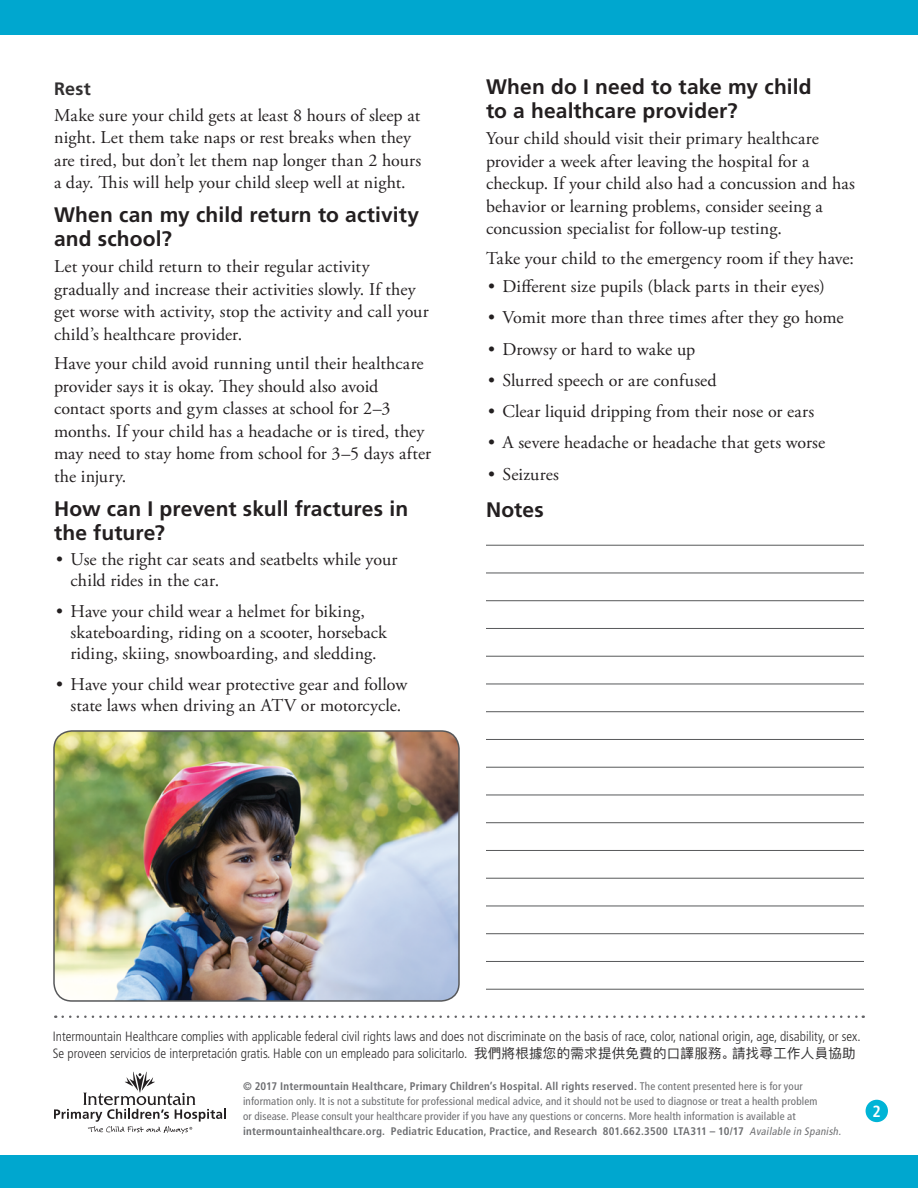
<style>
.page{position:relative;width:918px;height:1188px;background:#fff}
.page>*{position:absolute;margin:0;border:0;box-sizing:border-box;transform-origin:0 0}
.Level_1__h2{font:700 21px/24px "Frutiger LT Std";letter-spacing:.005em;color:#231f20}
.Main__p{font:18px/22.5px "Adobe Garamond Pro";letter-spacing:.005em;color:#231f20}
.Level_2__h3{font:700 18px "Frutiger LT Std";color:#312f30}
.Page_number{font:700 condensed 16.2px "Frutiger LT Std";color:#fff}
.t1{font:300 condensed 13.5px/17.1px "Frutiger LT Std";color:#312f30}
.t2{font:condensed 10.95px/15px "Frutiger LT Std";letter-spacing:.015em;color:#6c6d70}
.s1{font-family:"Ping Fang HK";font-weight:400;font-stretch:normal}
.s2{font-weight:700}
.s3{font-style:italic;font-size:10.8px}
</style>
<div class="page">
<div style="left:0;top:0;width:918px;height:35px;background:#00a7cf"></div>
<div style="left:866px;top:1100px;width:22px;height:22px;background:#00b4d6;border-radius:50%"></div>
<div style="left:0;top:1156px;width:918px;height:32px;background:#00a7cf"></div>
<svg style="left:54px;top:1072px;width:172px;height:62px"></svg>
<svg style="left:63px;top:1015px;width:801px;height:3px"></svg>
<hr style="left:486px;top:545px;width:378px;height:1px;background:#57585a">
<hr style="left:486px;top:573px;width:378px;height:1px;background:#57585a">
<hr style="left:486px;top:600px;width:378px;height:1px;background:#57585a">
<hr style="left:486px;top:628px;width:378px;height:1px;background:#57585a">
<hr style="left:486px;top:656px;width:378px;height:1px;background:#57585a">
<hr style="left:486px;top:684px;width:378px;height:1px;background:#57585a">
<hr style="left:486px;top:711px;width:378px;height:1px;background:#57585a">
<hr style="left:486px;top:739px;width:378px;height:1px;background:#57585a">
<hr style="left:486px;top:767px;width:378px;height:1px;background:#57585a">
<hr style="left:486px;top:795px;width:378px;height:1px;background:#57585a">
<hr style="left:486px;top:822px;width:378px;height:1px;background:#57585a">
<hr style="left:486px;top:850px;width:378px;height:1px;background:#57585a">
<hr style="left:486px;top:878px;width:378px;height:1px;background:#57585a">
<hr style="left:486px;top:906px;width:378px;height:1px;background:#57585a">
<hr style="left:486px;top:933px;width:378px;height:1px;background:#57585a">
<hr style="left:486px;top:961px;width:378px;height:1px;background:#57585a">
<hr style="left:486px;top:989px;width:378px;height:1px;background:#57585a">
<img style="left:54px;top:731px;width:405px;height:270px">
<div style="left:53px;top:730px;width:407px;height:272px;border:2px solid #57585a;border-radius:18px"></div>
<p class="Level_2__h3" style="left:54px;top:78px;width:38px">Rest</p>
<p class="Main__p" style="left:54px;top:104px;width:369px">Make sure your child gets at least 8 hours of sleep at night. Let them take naps or rest breaks when they are tired, but don’t let them nap longer than 2 hours a day. This will help your child sleep well at night.</p>
<p class="Level_1__h2" style="left:54px;top:203px;width:367px">When can my child return to activity and school?</p>
<p class="Main__p" style="left:54px;top:256px;width:376px">Let your child return to their regular activity gradually and increase their activities slowly. If they get worse with activity, stop the activity and call your child’s healthcare provider.</p>
<p class="Main__p" style="left:54px;top:353px;width:379px">Have your child avoid running until their healthcare provider says it is okay. They should also avoid contact sports and gym classes at school for 2–3 months. If your child has a headache or is tired, they may need to stay home from school for 3–5 days after the injury.</p>
<p class="Level_1__h2" style="left:54px;top:497px;width:356px">How can I prevent skull fractures in the future?</p>
<p class="Main__p" style="left:70px;top:549px;width:329px;line-height:21px;text-indent:-14px">• Use the right car seats and seatbelts while your child rides in the car.</p>
<p class="Main__p" style="left:70px;top:601px;width:318px;line-height:21px;text-indent:-14px">• Have your child wear a helmet for biking, skateboarding, riding on a scooter, horseback riding, skiing, snowboarding, and sledding.</p>
<p class="Main__p" style="left:56px;top:675px;width:353px;line-height:21px;text-align:center">• Have your child wear protective gear and follow state laws when driving an ATV or motorcycle.</p>
<p class="Level_1__h2" style="left:486px;top:75px;width:327px">When do I need to take my child to a healthcare provider?</p>
<p class="Main__p" style="left:486px;top:128px;width:371px">Your child should visit their primary healthcare provider a week after leaving the hospital for a checkup. If your child also had a concussion and has behavior or learning problems, consider seeing a concussion specialist for follow-up testing.</p>
<p class="Main__p" style="left:486px;top:248px;width:370px">Take your child to the emergency room if they have:</p>
<p class="Main__p" style="left:488px;top:276px;width:338px">• Different size pupils (black parts in their eyes)</p>
<p class="Main__p" style="left:488px;top:307px;width:357px">• Vomit more than three times after they go home</p>
<p class="Main__p" style="left:488px;top:338px;width:209px">• Drowsy or hard to wake up</p>
<p class="Main__p" style="left:488px;top:369px;width:230px">• Slurred speech or are confused</p>
<p class="Main__p" style="left:488px;top:401px;width:328px">• Clear liquid dripping from their nose or ears</p>
<p class="Main__p" style="left:488px;top:432px;width:339px">• A severe headache or headache that gets worse</p>
<p class="Main__p" style="left:488px;top:463px;width:72px">• Seizures</p>
<p class="Level_1__h2" style="left:486px;top:498px;width:59px">Notes</p>
<p class="t1" style="left:53px;top:1027px;width:809px">Intermountain Healthcare complies with applicable federal civil rights laws and does not discriminate on the basis of race, color, national origin, age, disability, or sex.<br>Se proveen servicios de interpretación gratis. Hable con un empleado para solicitarlo. <span class="s1">我們將根據您的需求提供免費的口譯服務。請找尋工作人員協助</span></p>
<p class="t2" style="left:243px;top:1079px;width:602px"><span class="s2">© 2017 Intermountain Healthcare, Primary Children’s Hospital. All rights reserved.</span> The content presented here is for your information only. It is not a substitute for professional medical advice, and it should not be used to diagnose or treat a health problem<br>or disease. Please consult your healthcare provider if you have any questions or concerns. More health information is available at <span class="s2">intermountainhealthcare.org. Pediatric Education, Practice, and Research 801.662.3500 LTA311 – 10/17</span> <span class="s3">Available in Spanish.</span></p>
<p class="Page_number" style="left:873px;top:1101px;width:10px">2</p>
</div>
